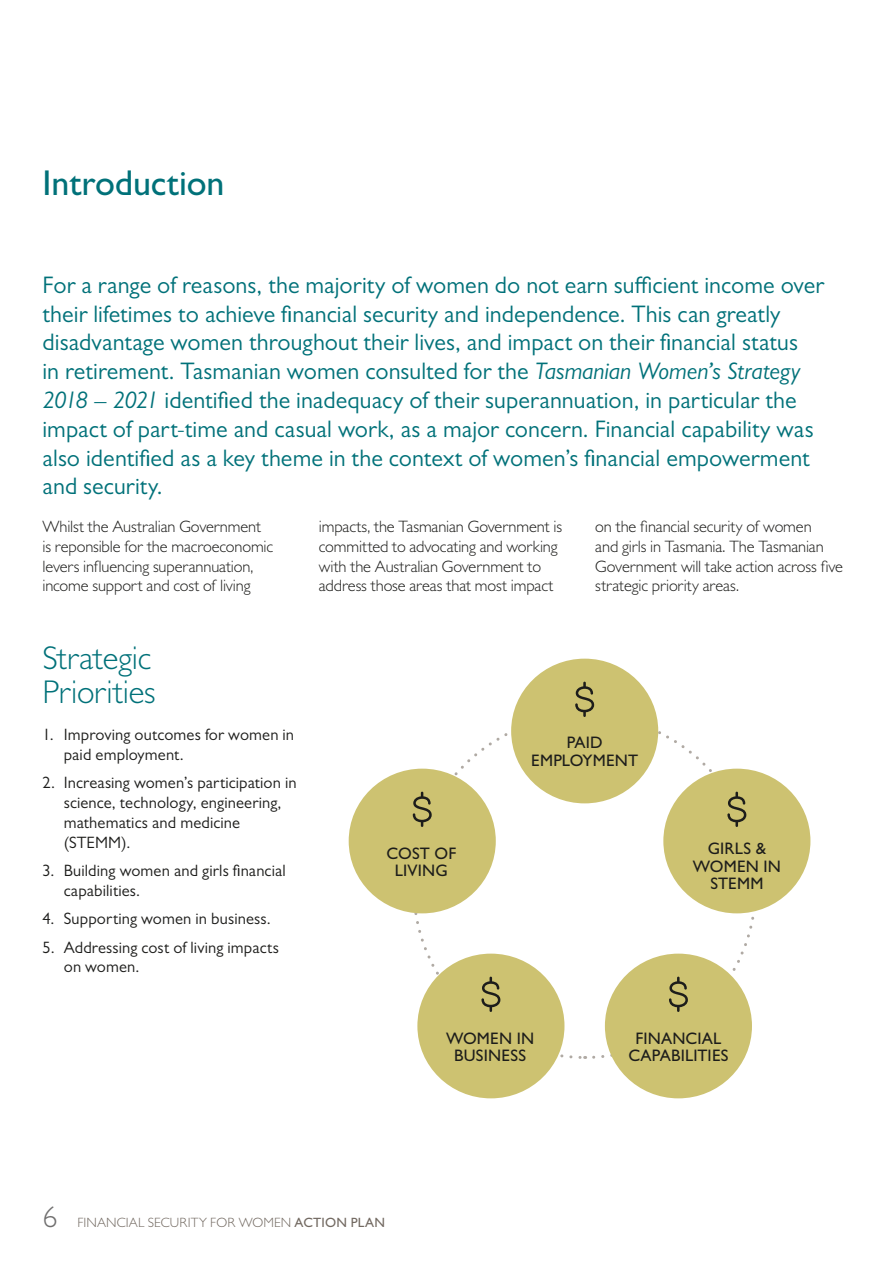
<style>
.page{position:relative;width:893px;height:1263px;background:#fff}
.page>*{position:absolute;margin:0;border:0;box-sizing:border-box;transform-origin:0 0}
.H1{font:500 36px "Gill Sans MT Pro";letter-spacing:-.005em;color:#007179}
.H2{font:300 33px/34.5px "Gill Sans MT Pro";letter-spacing:-.005em;color:#007179}
.t1{font:300 30px "Gill Sans MT Pro";color:#706f6f}
.Intro_para{font:24px/28.8px "Gill Sans MT Pro";letter-spacing:.005em;color:#007179}
.H1-2{font:500 16.65px/17.4px "Gill Sans MT Pro";letter-spacing:.01em;color:#1d1d1b;text-align:center}
.body{font:300 16.5px/19.8px "Gill Sans MT Pro";letter-spacing:-.01em;color:#1d1d1b}
.body-2{font:16.5px/19.8px "Gill Sans MT Pro";letter-spacing:.01em;color:#1d1d1b}
.t2{font:300 13.5px "Gill Sans MT Pro";letter-spacing:.01em;color:#726961}
.s1{font-style:italic}
.s2{font-weight:500}
</style>
<div class="page">
<div style="left:511px;top:659px;width:147px;height:144px;background:#cdc271;border-radius:50%"></div>
<div style="left:349px;top:769px;width:147px;height:144px;background:#cdc271;border-radius:50%"></div>
<div style="left:663px;top:769px;width:147px;height:144px;background:#cdc271;border-radius:50%"></div>
<div style="left:417px;top:954px;width:147px;height:144px;background:#cdc271;border-radius:50%"></div>
<div style="left:605px;top:954px;width:147px;height:144px;background:#cdc271;border-radius:50%"></div>
<svg style="left:411px;top:682px;width:348px;height:378px"></svg>
<p class="H1" style="left:43px;top:161px;width:183px">Introduction</p>
<p class="Intro_para" style="left:43px;top:270px;width:783px">For a range of reasons, the majority of women do not earn sufficient income over their lifetimes to achieve financial security and independence. This can greatly disadvantage women throughout their lives, and impact on their financial status<br>in retirement. Tasmanian women consulted for the <span class="s1">Tasmanian Women’s Strategy 2018 – 2021</span> identified the inadequacy of their superannuation, in particular the impact of part-time and casual work, as a major concern. Financial capability was also identified as a key theme in the context of women’s financial empowerment and security.</p>
<p class="body" style="left:43px;top:516px;width:232px">Whilst the Australian Government is reponsible for the macroeconomic levers influencing superannuation, income support and cost of living</p>
<p class="body" style="left:319px;top:516px;width:245px">impacts, the Tasmanian Government is committed to advocating and working with the Australian Government to address those areas that most impact</p>
<p class="body" style="left:595px;top:516px;width:249px">on the financial security of women<br>and girls in Tasmania. The Tasmanian Government will take action across five strategic priority areas.</p>
<p class="H2" style="left:43px;top:640px;width:115px">Strategic<br>Priorities</p>
<p class="body-2" style="left:64px;top:725px;width:232px;text-indent:-21px">1. Improving outcomes for women in paid employment.</p>
<p class="body-2" style="left:64px;top:773px;width:234px;text-indent:-21px">2. Increasing women’s participation in science, technology, engineering, mathematics and medicine (STEMM).</p>
<p class="body-2" style="left:64px;top:860px;width:223px;text-indent:-21px">3. Building women and girls financial capabilities.</p>
<p class="body-2" style="left:43px;top:909px;width:230px">4. Supporting women in business.</p>
<p class="body-2" style="left:64px;top:937px;width:217px;text-indent:-21px">5. Addressing cost of living impacts on women.</p>
<p class="H1-2" style="left:386px;top:844px;width:71px">COST OF<br>LIVING</p>
<p class="H1-2" style="left:531px;top:734px;width:108px">PAID<br>EMPLOYMENT</p>
<p class="H1-2" style="left:693px;top:840px;width:90px">GIRLS &amp;<br>WOMEN IN<br>STEMM</p>
<p class="H1-2" style="left:446px;top:1029px;width:90px">WOMEN IN<br>BUSINESS</p>
<p class="H1-2" style="left:628px;top:1029px;width:101px">FINANCIAL<br>CAPABILITIES</p>
<p class="t1" style="left:43px;top:1198px;width:16px">6</p>
<p class="t2" style="left:77px;top:1214px;width:309px">FINANCIAL SECURITY FOR WOMEN <span class="s2">ACTION PLAN</span></p>
</div>
